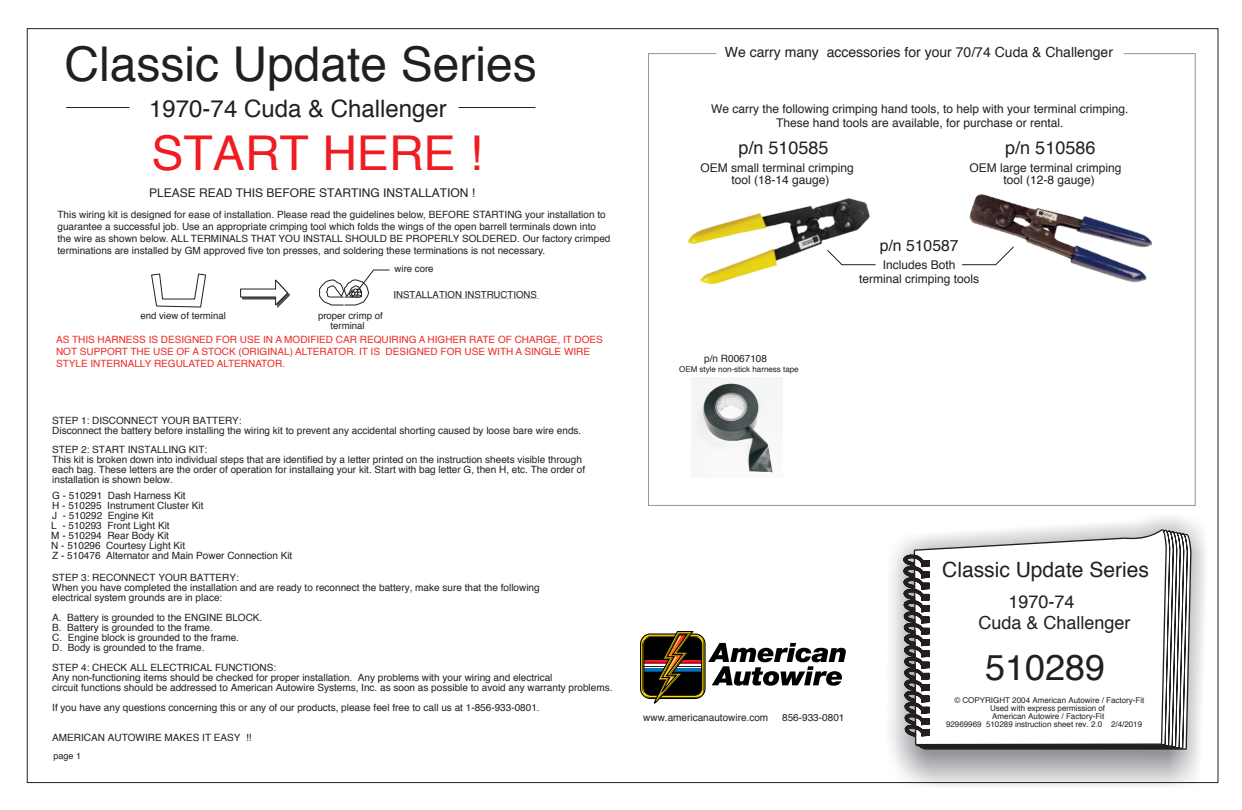
<style>
.page{position:relative;width:1242px;height:810px;background:#fff}
.page>*{position:absolute;margin:0;border:0;box-sizing:border-box;transform-origin:0 0}
.t1{font:48px "Helvetica";color:#231f20}
.t2{font:48px "Helvetica";color:#ee1d23}
.t3{font:36px "Helvetica";color:#231f20}
.t4{font:24px "Helvetica";color:#231f20}
.t5{font:21px "Helvetica";color:#231f20}
.t6{font:18px/21.6px "Helvetica";color:#231f20}
.t7{font:15.8px "Helvetica";color:#231f20}
.t8{font:14px "Helvetica";color:#231f20}
.t9{font:12px/14.4px "Helvetica";color:#231f20;text-align:center}
.t10{font:10px/10px "Helvetica";color:#231f20}
.t11{font:10px/12px "Helvetica";color:#ee2923}
.t12{font:9.6px/10px "Helvetica";color:#231f20;text-align:center}
.t13{font:9px "Helvetica";color:#231f20}
.t14{font:8px "Helvetica";color:#231f20}
</style>
<div class="page">
<hr style="left:66px;top:107px;width:64px;height:1px;background:#231f20">
<hr style="left:458px;top:107px;width:77px;height:1px;background:#231f20">
<svg style="left:151px;top:273px;width:55px;height:35px"></svg>
<svg style="left:240px;top:279px;width:50px;height:29px"></svg>
<svg style="left:319px;top:269px;width:71px;height:37px"></svg>
<svg style="left:903px;top:529px;width:288px;height:221px"></svg>
<svg style="left:648px;top:53px;width:548px;height:453px"></svg>
<svg style="left:640px;top:631px;width:206px;height:72px"></svg>
<img style="left:663px;top:124px;width:222px;height:214px">
<img style="left:953px;top:147px;width:220px;height:171px">
<hr style="left:962px;top:264px;width:34px;height:1px;background:#231f20">
<svg style="left:994px;top:246px;width:21px;height:20px"></svg>
<hr style="left:842px;top:264px;width:33px;height:1px;background:#231f20">
<svg style="left:826px;top:249px;width:17px;height:17px"></svg>
<h1 class="t1" style="left:65px;top:27px;width:474px">Classic Update Series</h1>
<h3 class="t4" style="left:149px;top:90px;width:299px">1970-74 Cuda &amp; Challenger</h3>
<h1 class="t2" style="left:152px;top:116px;width:332px">START HERE !</h1>
<p class="t9" style="left:149px;top:185px;width:328px">PLEASE READ THIS BEFORE STARTING INSTALLATION !</p>
<p class="t10" style="left:58px;top:209px;width:555px;line-height:12px">This wiring kit is designed for ease of installation. Please read the guidelines below, BEFORE STARTING your installation to guarantee a successful job. Use an appropriate crimping tool which folds the wings of the open barrell terminals down into the wire as shown below. ALL TERMINALS THAT YOU INSTALL SHOULD BE PROPERLY SOLDERED. Our factory crimped terminations are installed by GM approved five ton presses, and soldering these terminations is not necessary.</p>
<p class="t12" style="left:395px;top:264px;width:41px">wire core</p>
<p class="t12" style="left:140px;top:311px;width:87px">end view of terminal</p>
<p class="t12" style="left:318px;top:311px;width:66px">proper crimp of terminal</p>
<p class="t12" style="left:394px;top:290px;width:145px">INSTALLATION INSTRUCTIONS</p>
<p class="t11" style="left:56px;top:334px;width:548px">AS THIS HARNESS IS DESIGNED FOR USE IN A MODIFIED CAR REQUIRING A HIGHER RATE OF CHARGE, IT DOES<br>NOT SUPPORT THE USE OF A STOCK (ORIGINAL) ALTERATOR. IT IS DESIGNED FOR USE WITH A SINGLE WIRE<br>STYLE INTERNALLY REGULATED ALTERNATOR.</p>
<p class="t10" style="left:52px;top:416px;width:531px">STEP 1: DISCONNECT YOUR BATTERY:<br>Disconnect the battery before installing the wiring kit to prevent any accidental shorting caused by loose bare wire ends.</p>
<p class="t10" style="left:52px;top:445px;width:535px">STEP 2: START INSTALLING KIT:<br>This kit is broken down into individual steps that are identified by a letter printed on the instruction sheets visible through each bag. These letters are the order of operation for installaing your kit. Start with bag letter G, then H, etc. The order of installation is shown below.</p>
<p class="t10" style="left:51px;top:491px;width:154px">G - 510291 Dash Harness Kit<br>H - 510295 Instrument Cluster Kit<br>J - 510292 Engine Kit<br>L - 510293 Front Light Kit<br>M - 510294 Rear Body Kit<br>N - 510296 Courtesy Light Kit</p>
<p class="t10" style="left:52px;top:573px;width:489px">STEP 3: RECONNECT YOUR BATTERY:<br>When you have completed the installation and are ready to reconnect the battery, make sure that the following electrical system grounds are in place:</p>
<p class="t10" style="left:52px;top:613px;width:212px">A. Battery is grounded to the ENGINE BLOCK.<br>B. Battery is grounded to the frame.<br>C. Engine block is grounded to the frame.<br>D. Body is grounded to the frame.</p>
<p class="t10" style="left:52px;top:663px;width:562px">STEP 4: CHECK ALL ELECTRICAL FUNCTIONS:<br>Any non-functioning items should be checked for proper installation. Any problems with your wiring and electrical<br>circuit functions should be addressed to American Autowire Systems, Inc. as soon as possible to avoid any warranty problems.</p>
<p class="t10" style="left:52px;top:703px;width:489px">If you have any questions concerning this or any of our products, please feel free to call us at 1-856-933-0801.</p>
<p class="t10" style="left:52px;top:733px;width:201px">AMERICAN AUTOWIRE MAKES IT EASY !!</p>
<p class="t10" style="left:52px;top:551px;width:242px">Z - 510476 Alternator and Main Power Connection Kit</p>
<p class="t13" style="left:54px;top:749px;width:29px">page 1</p>
<h3 class="t8" style="left:725px;top:41px;width:390px">We carry many accessories for your 70/74 Cuda &amp; Challenger</h3>
<p class="t9" style="left:711px;top:102px;width:419px">We carry the following crimping hand tools, to help with your terminal crimping.<br>These hand tools are available, for purchase or rental.</p>
<h3 class="t6" style="left:1005px;top:138px;width:92px">p/n 510586</h3>
<p class="t9" style="left:1003px;top:162px;width:120px;line-height:12.6px;text-align:left;text-indent:-34px">OEM large terminal crimping tool (12-8 gauge)</p>
<h3 class="t6" style="left:738px;top:138px;width:92px">p/n 510585</h3>
<p class="t9" style="left:700px;top:162px;width:155px;line-height:12.6px">OEM small terminal crimping tool (18-14 gauge)</p>
<p class="t10" style="left:704px;top:353px;width:64px">p/n R0067108</p>
<p class="t14" style="left:679px;top:363px;width:121px">OEM style non-stick harness tape</p>
<h3 class="t7" style="left:880px;top:233px;width:80px">p/n 510587</h3>
<p class="t9" style="left:859px;top:257px;width:122px">Includes Both<br>terminal crimping tools</p>
<p class="t10" style="left:643px;top:713px;width:127px">www.americanautowire.com</p>
<p class="t10" style="left:782px;top:713px;width:64px">856-933-0801</p>
<h3 class="t5" style="left:942px;top:553px;width:208px">Classic Update Series</h3>
<h3 class="t6" style="left:979px;top:591px;width:154px;text-indent:30px">1970-74<br>Cuda &amp; Challenger</h3>
<h2 class="t3" style="left:985px;top:639px;width:122px">510289</h2>
<p class="t14" style="left:954px;top:694px;width:191px">© COPYRIGHT 2004 American Autowire / Factory-Fit</p>
<p class="t14" style="left:990px;top:702px;width:117px">Used with express permission of</p>
<p class="t14" style="left:992px;top:710px;width:114px">American Autowire / Factory-Fit</p>
<p class="t14" style="left:946px;top:718px;width:198px">92969969 510289 instruction sheet rev. 2.0 2/4/2019</p>
</div>
